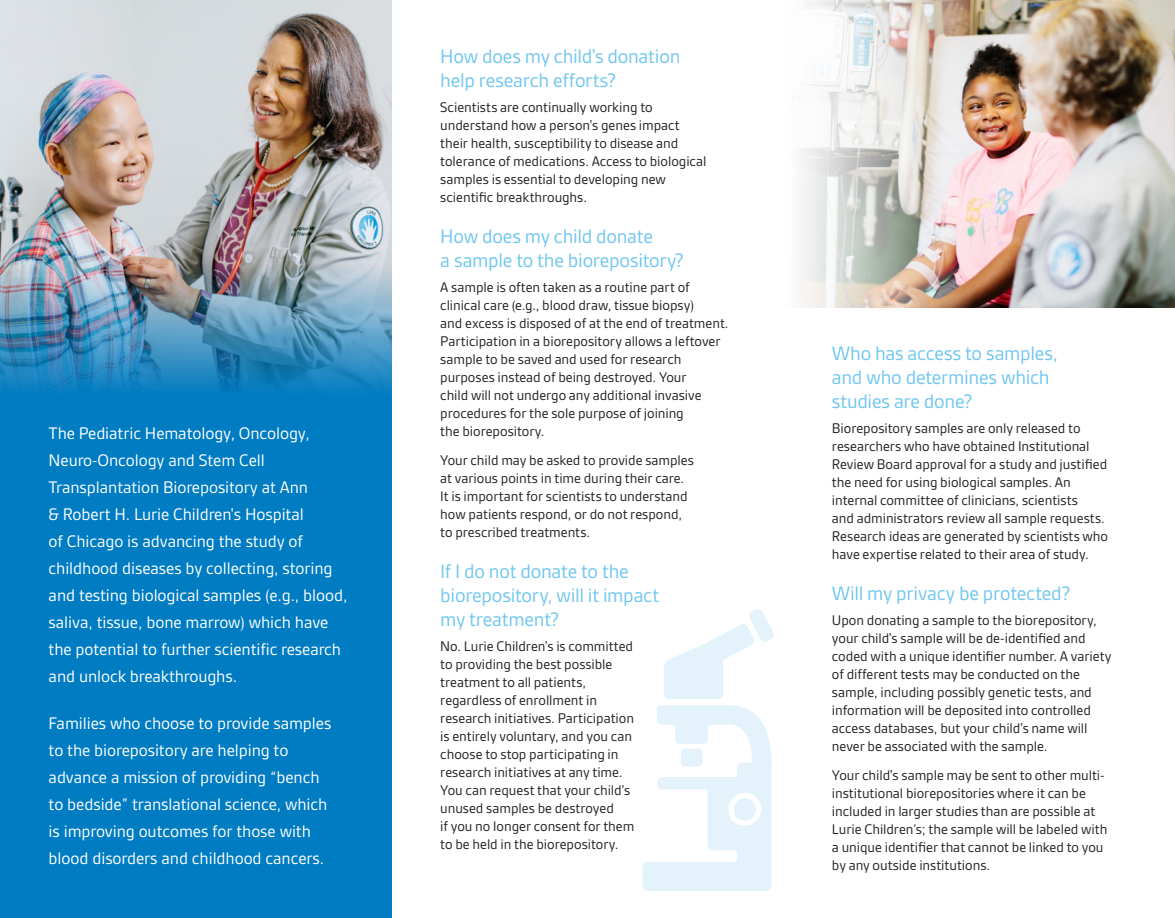
<style>
.page{position:relative;width:1175px;height:918px;background:#fff}
.page>*{position:absolute;margin:0;border:0;box-sizing:border-box;transform-origin:0 0}
.t1{font:21px/24px "Gesta";letter-spacing:-.01em;color:#6fc6ef}
.t2{font:18px/27px "Gesta";letter-spacing:-.005em;color:#fff}
.t3{font:15px/18px "Gesta";color:#231f20}
</style>
<div class="page">
<div style="left:0;top:0;width:392px;height:918px;background:#007cc2"></div>
<img style="left:803px;top:0;width:371px;height:308px">
<img style="left:0;top:0;width:392px;height:390px">
<svg style="left:664px;top:609px;width:110px;height:90px"></svg>
<svg style="left:642px;top:705px;width:130px;height:186px"></svg>
<p class="t2" style="left:49px;top:420px;width:300px">The Pediatric Hematology, Oncology, Neuro-Oncology and Stem Cell Transplantation Biorepository at Ann<br>&amp; Robert H. Lurie Children's Hospital<br>of Chicago is advancing the study of childhood diseases by collecting, storing and testing biological samples (e.g., blood, saliva, tissue, bone marrow) which have the potential to further scientific research and unlock breakthroughs.</p>
<p class="t2" style="left:49px;top:710px;width:284px">Families who choose to provide samples to the biorepository are helping to advance a mission of providing “bench to bedside” translational science, which is improving outcomes for those with blood disorders and childhood cancers.</p>
<h1 class="t1" style="left:440px;top:44px;width:242px">How does my child's donation help research efforts?</h1>
<p class="t3" style="left:440px;top:98px;width:268px">Scientists are continually working to understand how a person's genes impact their health, susceptibility to disease and tolerance of medications. Access to biological samples is essential to developing new scientific breakthroughs.</p>
<h1 class="t1" style="left:440px;top:225px;width:245px">How does my child donate<br>a sample to the biorepository?</h1>
<p class="t3" style="left:440px;top:278px;width:290px">A sample is often taken as a routine part of clinical care (e.g., blood draw, tissue biopsy)<br>and excess is disposed of at the end of treatment.<br>Participation in a biorepository allows a leftover sample to be saved and used for research purposes instead of being destroyed. Your<br>child will not undergo any additional invasive procedures for the sole purpose of joining<br>the biorepository.</p>
<p class="t3" style="left:440px;top:451px;width:255px">Your child may be asked to provide samples at various points in time during their care.<br>It is important for scientists to understand how patients respond, or do not respond, to prescribed treatments.</p>
<h1 class="t1" style="left:440px;top:560px;width:220px">If I do not donate to the biorepository, will it impact my treatment?</h1>
<p class="t3" style="left:440px;top:637px;width:195px">No. Lurie Children's is committed to providing the best possible treatment to all patients, regardless of enrollment in research initiatives. Participation is entirely voluntary, and you can choose to stop participating in research initiatives at any time.<br>You can request that your child's unused samples be destroyed<br>if you no longer consent for them to be held in the biorepository.</p>
<h1 class="t1" style="left:832px;top:341px;width:227px">Who has access to samples, and who determines which studies are done?</h1>
<p class="t3" style="left:832px;top:419px;width:278px">Biorepository samples are only released to researchers who have obtained Institutional Review Board approval for a study and justified the need for using biological samples. An internal committee of clinicians, scientists<br>and administrators review all sample requests.<br>Research ideas are generated by scientists who have expertise related to their area of study.</p>
<h1 class="t1" style="left:832px;top:581px;width:240px">Will my privacy be protected?</h1>
<p class="t3" style="left:832px;top:611px;width:281px">Upon donating a sample to the biorepository, your child's sample will be de-identified and coded with a unique identifier number. A variety of different tests may be conducted on the sample, including possibly genetic tests, and information will be deposited into controlled access databases, but your child's name will never be associated with the sample.</p>
<p class="t3" style="left:832px;top:766px;width:277px">Your child's sample may be sent to other multi&shy;institutional biorepositories where it can be included in larger studies than are possible at Lurie Children’s; the sample will be labeled with a unique identifier that cannot be linked to you by any outside institutions.</p>
</div>
